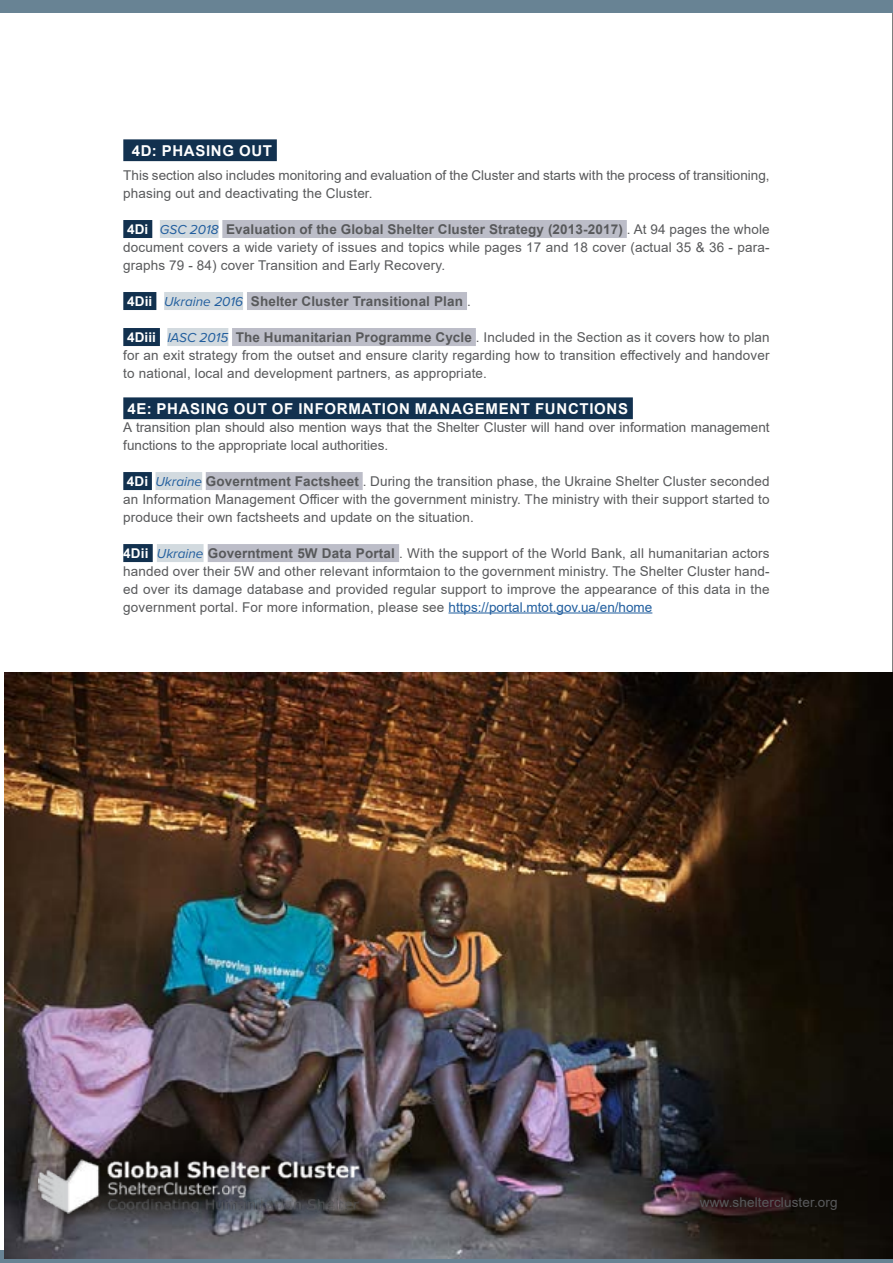
<style>
.page{position:relative;width:893px;height:1263px;background:#fff}
.page>*{position:absolute;margin:0;border:0;box-sizing:border-box;transform-origin:0 0}
.t1{font:700 15px "Arial";letter-spacing:.045em;color:#fff}
.t2{font:13.5px/18px "Arial";color:#58595b;text-align:justify}
.t3{font:700 13.5px "Arial";letter-spacing:.01em;color:#58595b}
.s1{font-weight:700;color:#fff}
.s2{font-family:"Proxima Nova";font-style:italic;color:#215e9e}
.s3{font-weight:700}
.s4{color:#fff}
.s5{font-family:"Proxima Nova";font-weight:400;font-style:italic;color:#215e9e}
.s6{font-weight:400}
.s7{color:#215e9e}
</style>
<div class="page">
<hr style="left:892px;top:0;width:1px;height:1263px;background:#000">
<div style="left:123px;top:139px;width:154px;height:22px;background:#12314f"></div>
<div style="left:123px;top:220px;width:29px;height:18px;background:#12314f"></div>
<div style="left:160px;top:220px;width:59px;height:18px;background:#d2dadf"></div>
<div style="left:222px;top:220px;width:405px;height:18px;background:#bcbdc8"></div>
<div style="left:123px;top:292px;width:33px;height:18px;background:#12314f"></div>
<div style="left:164px;top:292px;width:79px;height:18px;background:#d2dadf"></div>
<div style="left:247px;top:292px;width:220px;height:18px;background:#bcbdc8"></div>
<div style="left:123px;top:328px;width:37px;height:18px;background:#12314f"></div>
<div style="left:167px;top:328px;width:61px;height:18px;background:#d2dadf"></div>
<div style="left:232px;top:328px;width:244px;height:18px;background:#bcbdc8"></div>
<div style="left:123px;top:397px;width:510px;height:22px;background:#12314f"></div>
<div style="left:123px;top:472px;width:29px;height:18px;background:#12314f"></div>
<div style="left:155px;top:472px;width:47px;height:18px;background:#d2dadf"></div>
<div style="left:206px;top:472px;width:157px;height:18px;background:#bcbdc8"></div>
<div style="left:123px;top:544px;width:30px;height:18px;background:#12314f"></div>
<div style="left:157px;top:544px;width:47px;height:18px;background:#d2dadf"></div>
<div style="left:208px;top:544px;width:191px;height:18px;background:#bcbdc8"></div>
<hr style="left:448px;top:612px;width:204px;height:1px;background:#215e9e">
<div style="left:0;top:0;width:893px;height:13px;background:#688394"></div>
<div style="left:0;top:1250px;width:893px;height:13px;background:#688394"></div>
<img style="left:4px;top:673px;width:889px;height:586px">
<div style="left:18px;top:1138px;width:361px;height:95px;background:#000;opacity:.5"></div>
<img style="left:39px;top:1159px;width:356px;height:54px">
<p class="t1" style="left:132px;top:140px;width:142px">4D: PHASING OUT</p>
<p class="t2" style="left:123px;top:166px;width:648px">This section also includes monitoring and evaluation of the Cluster and starts with the process of transitioning, phasing out and deactivating the Cluster.</p>
<p class="t2" style="left:123px;top:220px;width:648px"><span class="s1">4Di</span> <span class="s2">GSC 2018</span> <span class="s3">Evaluation of the Global Shelter Cluster Strategy (2013-2017)</span> . At 94 pages the whole document covers a wide variety of issues and topics while pages 17 and 18 cover (actual 35 &amp; 36 - para&shy;graphs 79 - 84) cover Transition and Early Recovery.</p>
<p class="t3" style="left:127px;top:291px;width:345px"><span class="s4">4Dii</span> <span class="s5">Ukraine 2016</span> Shelter Cluster Transitional Plan <span class="s6">.</span></p>
<p class="t2" style="left:123px;top:328px;width:648px"><span class="s1">4Diii</span> <span class="s2">IASC 2015</span> <span class="s3">The Humanitarian Programme Cycle</span> . Included in the Section as it covers how to plan for an exit strategy from the outset and ensure clarity regarding how to transition effectively and handover to national, local and development partners, as appropriate.</p>
<p class="t1" style="left:128px;top:398px;width:502px">4E: PHASING OUT OF INFORMATION MANAGEMENT FUNCTIONS</p>
<p class="t2" style="left:123px;top:418px;width:648px">A transition plan should also mention ways that the Shelter Cluster will hand over information management functions to the appropriate local authorities.</p>
<p class="t2" style="left:123px;top:472px;width:648px"><span class="s1">4Di</span> <span class="s2">Ukraine</span> <span class="s3">Governtment Factsheet</span> . During the transition phase, the Ukraine Shelter Cluster seconded an Information Management Officer with the government ministry. The ministry with their support started to produce their own factsheets and update on the situation.</p>
<p class="t2" style="left:123px;top:544px;width:648px"><span class="s1">4Dii</span> <span class="s2">Ukraine</span> <span class="s3">Governtment 5W Data Portal</span> . With the support of the World Bank, all humanitarian actors handed over their 5W and other relevant informtaion to the government ministry. The Shelter Cluster hand&shy;ed over its damage database and provided regular support to improve the appearance of this data in the government portal. For more information, please see <span class="s7">https://portal.mtot.gov.ua/en/home</span></p>
<p class="t2" style="left:700px;top:1193px;width:139px">www.sheltercluster.org</p>
</div>
